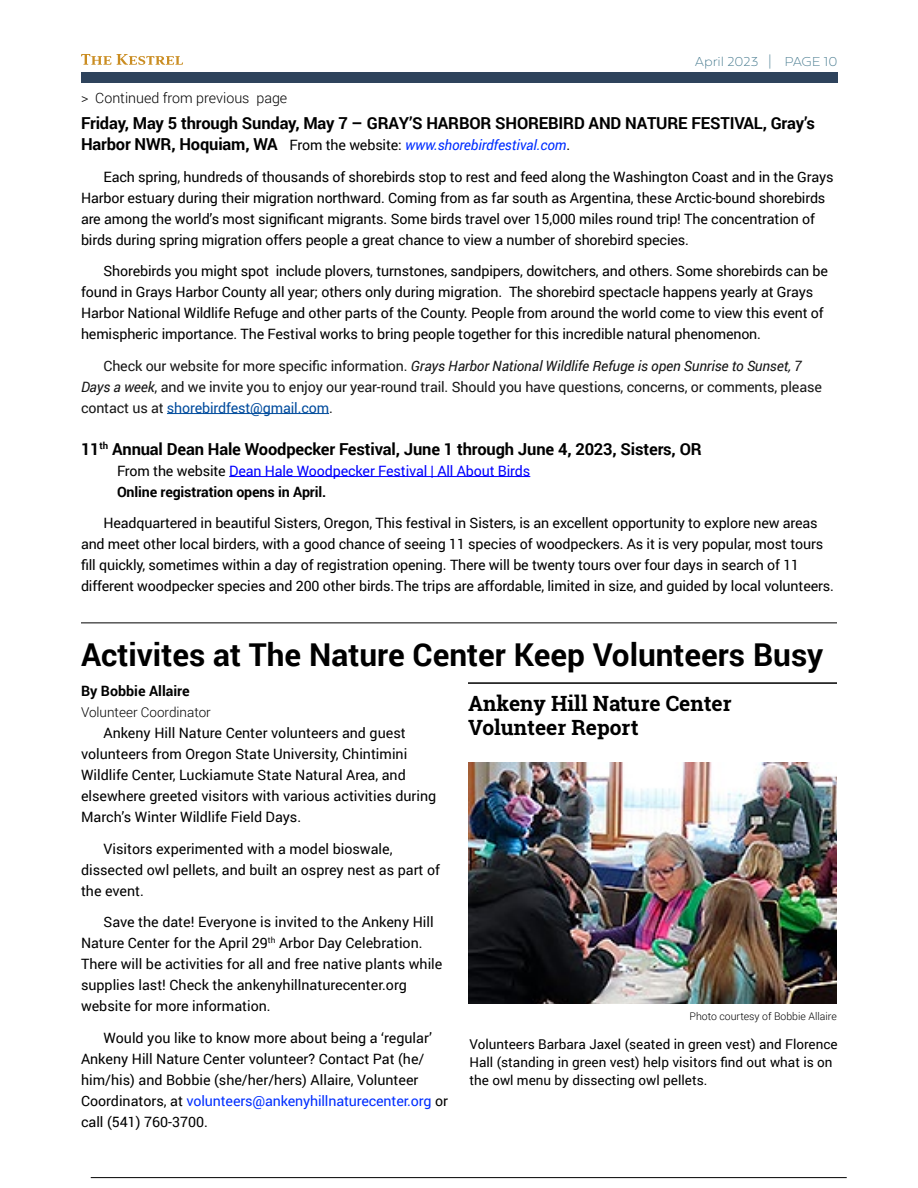
<style>
.page{position:relative;width:918px;height:1188px;background:#fff}
.page>*{position:absolute;margin:0;border:0;box-sizing:border-box;transform-origin:0 0}
.Headline{font:700 31.5px "Roboto";color:#000}
.Sub-Section_Labels{font:700 21px "Roboto Slab";color:#000}
.Field_Trips{font:700 16.5px "Roboto";letter-spacing:-.01em;color:#000}
.Field_Trips-2{font:14.25px/21px "Roboto";letter-spacing:-.01em;color:#000}
.Kestrel_Text_9_5_pt{font:14.25px/21px "Roboto";color:#000}
.Field_Trips-3{font:14.25px/21px "Roboto";letter-spacing:-.01em;color:#171717}
.Field_Trips-4{font:14.25px/21px "Roboto";letter-spacing:-.01em;color:#00f}
.Field_Trips-5{font:italic 14.25px "Roboto";letter-spacing:-.01em;color:#002eff}
.Upcoming_Events_Teas{font:300 14.25px "Roboto";color:#000}
.Kestrel_Text_9_5_pt-2{font:700 14.25px "Roboto";color:#000}
.t1{font:13.5px/18px "Roboto";color:#000}
.Kestrel_Text_9_5_pt-3{font:300 13.5px "Roboto";color:#000}
.t2{font:13.5px "Fieldwork Geo Hair";color:#45798e}
.Photo_byline{font:300 10.5px "Roboto";color:#000}
.s1{font-weight:700;font-style:normal;font-size:16.5px;color:#000}
.s2{font-style:normal;color:#000}
.s3{font-style:italic}
.s4{color:#004b9d}
.s5{color:#000}
.s6{font-weight:700;color:#000}
.s7{color:#002eff}
</style>
<div class="page">
<div style="left:81px;top:72px;width:757px;height:11px;background:#2e435c"></div>
<svg style="left:81px;top:54px;width:102px;height:11px"></svg>
<hr style="left:91px;top:1177px;width:756px;height:1px;background:#000">
<hr style="left:167px;top:413px;width:162px;height:1px;background:#004b9d">
<hr style="left:229px;top:476px;width:301px;height:1px;background:#00f">
<hr style="left:468px;top:682px;width:369px;height:2px;background:#000">
<hr style="left:81px;top:622px;width:756px;height:1px;background:#000">
<img style="left:468px;top:763px;width:369px;height:241px">
<p class="Upcoming_Events_Teas" style="left:81px;top:88px;width:208px">&gt; Continued from previous page</p>
<p class="t2" style="left:695px;top:51px;width:144px">April 2023 | PAGE 10</p>
<p class="Field_Trips" style="left:81px;top:111px;width:735px">Friday, May 5 through Sunday, May 7 – GRAY’S HARBOR SHOREBIRD AND NATURE FESTIVAL, Gray’s</p>
<p class="Field_Trips-5" style="left:81px;top:135px;width:491px"><span class="s1">Harbor NWR, Hoquiam, WA</span> <span class="s2">From the website:</span> www.shorebirdfestival.com<span class="s2">.</span></p>
<p class="Field_Trips-2" style="left:81px;top:165px;width:754px;text-indent:22px">Each spring, hundreds of thousands of shorebirds stop to rest and feed along the Washington Coast and in the Grays Harbor estuary during their migration northward. Coming from as far south as Argentina, these Arctic-bound shorebirds are among the world’s most significant migrants. Some birds travel over 15,000 miles round trip! The concentration of birds during spring migration offers people a great chance to view a number of shorebird species.</p>
<p class="Field_Trips-2" style="left:81px;top:260px;width:748px;text-indent:22px">Shorebirds you might spot include plovers, turnstones, sandpipers, dowitchers, and others. Some shorebirds can be found in Grays Harbor County all year; others only during migration. The shorebird spectacle happens yearly at Grays Harbor National Wildlife Refuge and other parts of the County. People from around the world come to view this event of hemispheric importance. The Festival works to bring people together for this incredible natural phenomenon.</p>
<p class="Field_Trips-3" style="left:81px;top:354px;width:742px;text-indent:22px">Check our website for more specific information. <span class="s3">Grays Harbor National Wildlife Refuge is open Sunrise to Sunset, 7<br>Days a week</span>, and we invite you to enjoy our year-round trail. Should you have questions, concerns, or comments, please contact us at <span class="s4">shorebirdfest@gmail.com</span>.</p>
<p class="Field_Trips" style="left:81px;top:437px;width:622px">11<sup>th</sup> Annual Dean Hale Woodpecker Festival, June 1 through June 4, 2023, Sisters, OR</p>
<p class="Field_Trips-4" style="left:117px;top:459px;width:415px"><span class="s5">From the website</span> Dean Hale Woodpecker Festival | All About Birds<br><span class="s6">Online registration opens in April.</span></p>
<p class="Field_Trips-2" style="left:81px;top:512px;width:755px;text-indent:22px">Headquartered in beautiful Sisters, Oregon, This festival in Sisters, is an excellent opportunity to explore new areas and meet other local birders, with a good chance of seeing 11 species of woodpeckers. As it is very popular, most tours fill quickly, sometimes within a day of registration opening. There will be twenty tours over four days in search of 11 different woodpecker species and 200 other birds.The trips are affordable, limited in size, and guided by local volunteers.</p>
<p class="Headline" style="left:81px;top:633px;width:744px">Activites at The Nature Center Keep Volunteers Busy</p>
<p class="Kestrel_Text_9_5_pt-2" style="left:81px;top:681px;width:110px">By Bobbie Allaire</p>
<p class="Kestrel_Text_9_5_pt-3" style="left:81px;top:703px;width:131px">Volunteer Coordinator</p>
<p class="Sub-Section_Labels" style="left:468px;top:689px;width:265px">Ankeny Hill Nature Center</p>
<p class="Kestrel_Text_9_5_pt" style="left:104px;top:722px;width:304px">Ankeny Hill Nature Center volunteers and guest</p>
<p class="Sub-Section_Labels" style="left:468px;top:713px;width:172px">Volunteer Report</p>
<p class="Kestrel_Text_9_5_pt" style="left:81px;top:743px;width:357px">volunteers from Oregon State University, Chintimini Wildlife Center, Luckiamute State Natural Area, and elsewhere greeted visitors with various activities during March’s Winter Wildlife Field Days.</p>
<p class="Kestrel_Text_9_5_pt" style="left:81px;top:837px;width:361px;text-indent:22px">Visitors experimented with a model bioswale, dissected owl pellets, and built an osprey nest as part of the event.</p>
<p class="Kestrel_Text_9_5_pt" style="left:81px;top:911px;width:363px;text-indent:22px">Save the date! Everyone is invited to the Ankeny Hill Nature Center for the April 29<sup>th</sup> Arbor Day Celebration.<br>There will be activities for all and free native plants while supplies last! Check the ankenyhillnaturecenter.org website for more information.</p>
<p class="Kestrel_Text_9_5_pt" style="left:81px;top:1026px;width:369px;text-indent:22px">Would you like to know more about being a ‘regular’ Ankeny Hill Nature Center volunteer? Contact Pat (he/ him/his) and Bobbie (she/her/hers) Allaire, Volunteer Coordinators, at <span class="s7">volunteers@ankenyhillnaturecenter.org</span> or call (541) 760-3700.</p>
<p class="t1" style="left:470px;top:1035px;width:370px">Volunteers Barbara Jaxel (seated in green vest) and Florence<br>Hall (standing in green vest) help visitors find out what is on the owl menu by dissecting owl pellets.</p>
<p class="Photo_byline" style="left:690px;top:1009px;width:149px">Photo courtesy of Bobbie Allaire</p>
</div>
